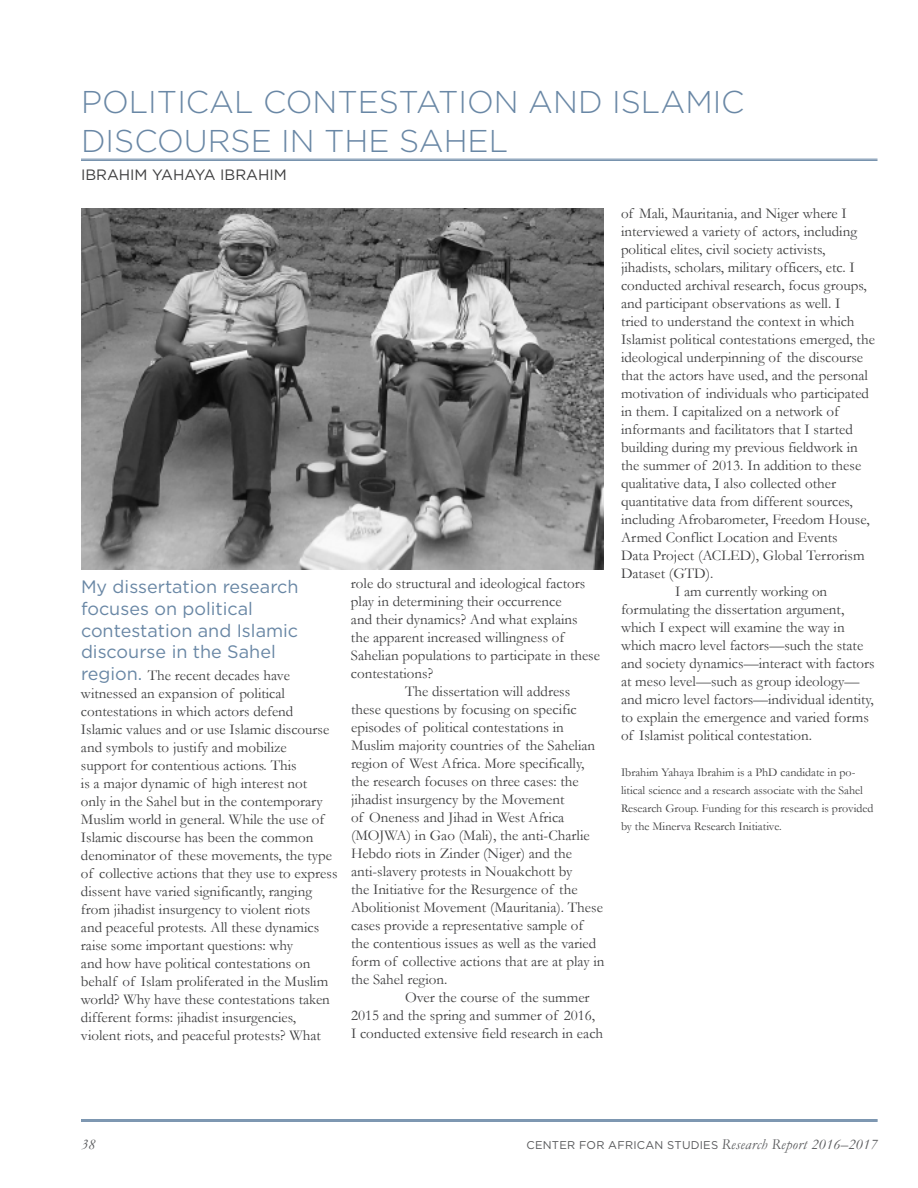
<style>
.page{position:relative;width:918px;height:1188px;background:#fff}
.page>*{position:absolute;margin:0;border:0;box-sizing:border-box;transform-origin:0 0}
.article_title{font:300 31.5px/39px "Gotham";color:#6987a5}
.t1{font:18px/21.6px "Gotham";color:#6987a5}
.t2{font:15px/18px "Garamond";color:#3e3e3f}
.author{font:15px "Gotham";color:#3e3e3f}
.t3{font:italic 15px "Garamond";color:#57585a}
.article_body{font:12px/18px "Garamond";color:#3e3e3f}
.t4{font:11.25px "Gotham";letter-spacing:.02em;color:#57585a}
.s1{font-family:"Gotham";font-size:18px;color:#6987a5}
.s2{font-family:"Garamond";font-style:italic;font-size:15px}
</style>
<div class="page">
<hr style="left:81px;top:1120px;width:797px;height:1px;background:#6987a5">
<hr style="left:81px;top:1121px;width:797px;height:1px;background:#6987a5">
<hr style="left:81px;top:159px;width:797px;height:1px;background:#6987a5">
<hr style="left:81px;top:160px;width:797px;height:1px;background:#6987a5">
<img style="left:81px;top:208px;width:522px;height:362px">
<p class="article_title" style="left:81px;top:82px;width:665px">POLITICAL CONTESTATION AND ISLAMIC<br>DISCOURSE IN THE SAHEL</p>
<p class="author" style="left:81px;top:166px;width:207px">IBRAHIM YAHAYA IBRAHIM</p>
<p class="t1" style="left:81px;top:576px;width:219px">My dissertation research focuses on political contestation and Islamic discourse in the Sahel</p>
<p class="t2" style="left:81px;top:666px;width:258px"><span class="s1">region.</span> The recent decades have witnessed an expansion of political contestations in which actors defend Islamic values and or use Islamic discourse and symbols to justify and mobilize<br>support for contentious actions. This<br>is a major dynamic of high interest not<br>only in the Sahel but in the contemporary Muslim world in general. While the use of Islamic discourse has been the common denominator of these movements, the type of collective actions that they use to express dissent have varied significantly, ranging from jihadist insurgency to violent riots<br>and peaceful protests. All these dynamics raise some important questions: why<br>and how have political contestations on behalf of Islam proliferated in the Muslim world? Why have these contestations taken different forms: jihadist insurgencies, violent riots, and peaceful protests? What</p>
<p class="t2" style="left:351px;top:574px;width:251px">role do structural and ideological factors play in determining their occurrence<br>and their dynamics? And what explains<br>the apparent increased willingness of Sahelian populations to participate in these contestations?</p>
<p class="t2" style="left:351px;top:682px;width:255px;text-indent:54px">The dissertation will address<br>these questions by focusing on specific episodes of political contestations in Muslim majority countries of the Sahelian region of West Africa. More specifically, the research focuses on three cases: the jihadist insurgency by the Movement<br>of Oneness and Jihad in West Africa (MOJWA) in Gao (Mali), the anti-Charlie Hebdo riots in Zinder (Niger) and the anti-slavery protests in Nouakchott by<br>the Initiative for the Resurgence of the Abolitionist Movement (Mauritania). These cases provide a representative sample of the contentious issues as well as the varied form of collective actions that are at play in the Sahel region.</p>
<p class="t2" style="left:351px;top:988px;width:254px;text-indent:54px">Over the course of the summer<br>2015 and the spring and summer of 2016,<br>I conducted extensive field research in each</p>
<p class="t2" style="left:621px;top:204px;width:255px">of Mali, Mauritania, and Niger where I interviewed a variety of actors, including political elites, civil society activists, jihadists, scholars, military officers, etc. I conducted archival research, focus groups, and participant observations as well. I<br>tried to understand the context in which Islamist political contestations emerged, the ideological underpinning of the discourse that the actors have used, and the personal motivation of individuals who participated in them. I capitalized on a network of informants and facilitators that I started building during my previous fieldwork in the summer of 2013. In addition to these qualitative data, I also collected other quantitative data from different sources, including Afrobarometer, Freedom House, Armed Conflict Location and Events<br>Data Project (ACLED), Global Terrorism Dataset (GTD).</p>
<p class="t2" style="left:621px;top:582px;width:255px;text-indent:54px">I am currently working on formulating the dissertation argument, which I expect will examine the way in which macro level factors—such the state and society dynamics—interact with factors at meso level—such as group ideology— and micro level factors—individual identity, to explain the emergence and varied forms of Islamist political contestation.</p>
<p class="article_body" style="left:621px;top:763px;width:254px">Ibrahim Yahaya Ibrahim is a PhD candidate in po&shy;litical science and a research associate with the Sahel Research Group. Funding for this research is provided by the Minerva Research Initiative.</p>
<p class="t3" style="left:81px;top:1135px;width:16px">38</p>
<p class="t4" style="left:527px;top:1139px;width:353px">CENTER FOR AFRICAN STUDIES <span class="s2">Research Report 2016–2017</span></p>
</div>
